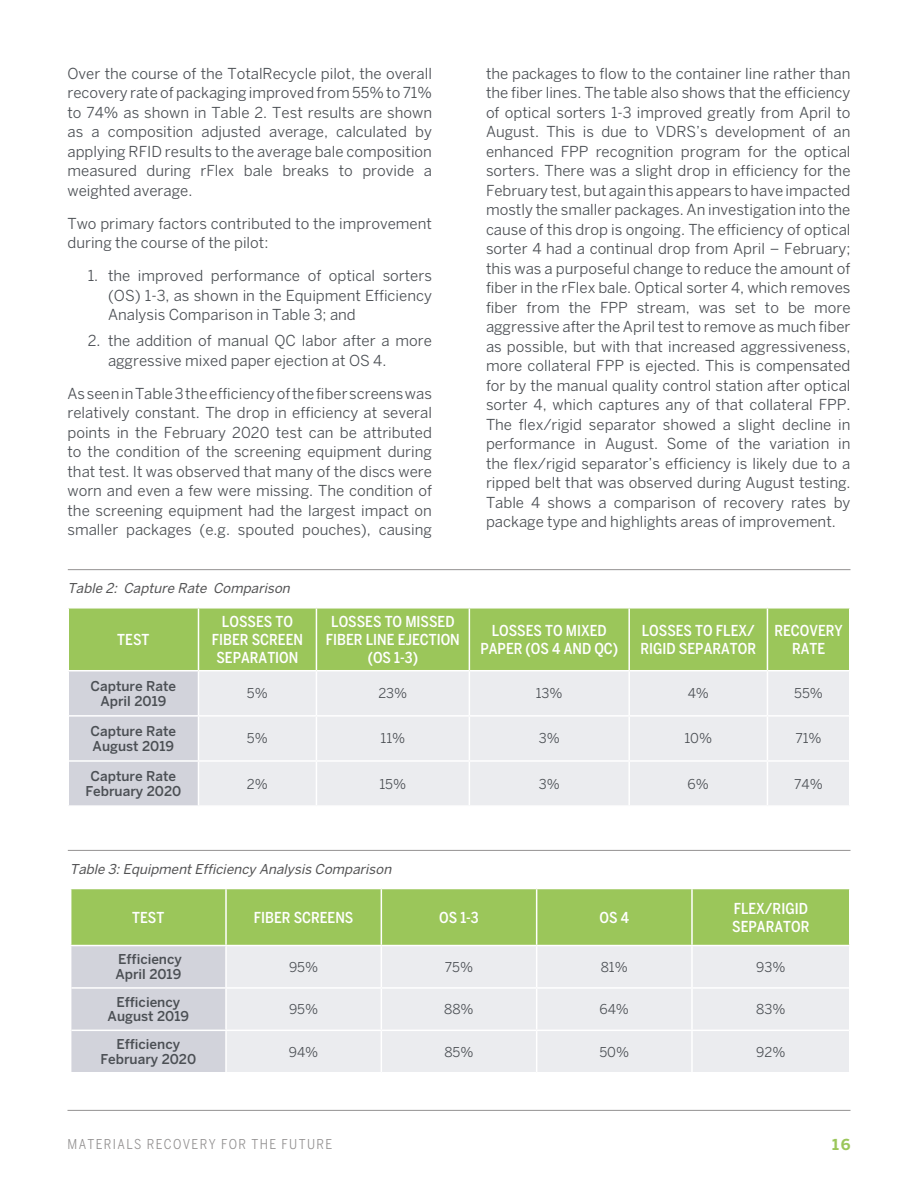
<style>
.page{position:relative;width:918px;height:1188px;background:#fff}
.page>*{position:absolute;margin:0;border:0;box-sizing:border-box;transform-origin:0 0}
.t1{font:15px/19.5px "Benton Sans";color:#4b4f54;text-align:justify}
.t2{font:500 condensed 15px/18px "Benton Sans";color:#fff;text-align:center}
.t3{font:700 15px "Benton Sans";color:#9bc65a}
.t4{font:500 13.5px/14.5px "Benton Sans";color:#4b4f54;text-align:center}
.t5{font:13.5px "Benton Sans";color:#4b4f54}
.t6{font:italic 13.5px "Benton Sans";color:#525253}
.t7{font:condensed 13.5px "Benton Sans";letter-spacing:.1em;color:#939191}
</style>
<div class="page">
<hr style="left:68px;top:1110px;width:782px;height:1px;background:#939191">
<div style="left:69px;top:609px;width:780px;height:61px;background:#9bc65a"></div>
<div style="left:69px;top:671px;width:129px;height:134px;background:#d2d3db"></div>
<div style="left:199px;top:671px;width:650px;height:134px;background:#ebecef"></div>
<hr style="left:198px;top:609px;width:1px;height:61px;background:#fff">
<hr style="left:316px;top:609px;width:1px;height:61px;background:#fff">
<hr style="left:469px;top:609px;width:1px;height:61px;background:#fff">
<hr style="left:628px;top:609px;width:2px;height:61px;background:#fff">
<hr style="left:767px;top:609px;width:1px;height:61px;background:#fff">
<hr style="left:198px;top:715px;width:118px;height:2px;background:#fff">
<hr style="left:316px;top:715px;width:153px;height:2px;background:#fff">
<hr style="left:469px;top:715px;width:160px;height:2px;background:#fff">
<hr style="left:629px;top:715px;width:138px;height:2px;background:#fff">
<hr style="left:767px;top:715px;width:82px;height:2px;background:#fff">
<hr style="left:198px;top:760px;width:118px;height:2px;background:#fff">
<hr style="left:316px;top:760px;width:153px;height:2px;background:#fff">
<hr style="left:469px;top:760px;width:160px;height:2px;background:#fff">
<hr style="left:629px;top:760px;width:138px;height:2px;background:#fff">
<hr style="left:767px;top:760px;width:82px;height:2px;background:#fff">
<hr style="left:316px;top:671px;width:1px;height:44px;background:#fff">
<hr style="left:469px;top:671px;width:1px;height:44px;background:#fff">
<hr style="left:628px;top:671px;width:2px;height:44px;background:#fff">
<hr style="left:767px;top:671px;width:1px;height:44px;background:#fff">
<hr style="left:316px;top:717px;width:1px;height:43px;background:#fff">
<hr style="left:469px;top:717px;width:1px;height:43px;background:#fff">
<hr style="left:628px;top:717px;width:2px;height:43px;background:#fff">
<hr style="left:767px;top:717px;width:1px;height:43px;background:#fff">
<hr style="left:316px;top:762px;width:1px;height:43px;background:#fff">
<hr style="left:469px;top:762px;width:1px;height:43px;background:#fff">
<hr style="left:628px;top:762px;width:2px;height:43px;background:#fff">
<hr style="left:767px;top:762px;width:1px;height:43px;background:#fff">
<hr style="left:69px;top:715px;width:129px;height:2px;background:#fff">
<hr style="left:69px;top:760px;width:129px;height:2px;background:#fff">
<div style="left:71px;top:889px;width:778px;height:56px;background:#9bc65a"></div>
<div style="left:71px;top:946px;width:154px;height:126px;background:#d2d3db"></div>
<div style="left:227px;top:946px;width:622px;height:126px;background:#ebecef"></div>
<hr style="left:225px;top:889px;width:2px;height:56px;background:#fff">
<hr style="left:381px;top:889px;width:1px;height:56px;background:#fff">
<hr style="left:536px;top:889px;width:1px;height:56px;background:#fff">
<hr style="left:691px;top:889px;width:2px;height:56px;background:#fff">
<hr style="left:226px;top:987px;width:155px;height:2px;background:#fff">
<hr style="left:381px;top:987px;width:156px;height:2px;background:#fff">
<hr style="left:537px;top:987px;width:155px;height:2px;background:#fff">
<hr style="left:692px;top:987px;width:157px;height:2px;background:#fff">
<hr style="left:226px;top:1030px;width:155px;height:1px;background:#fff">
<hr style="left:381px;top:1030px;width:156px;height:1px;background:#fff">
<hr style="left:537px;top:1030px;width:155px;height:1px;background:#fff">
<hr style="left:692px;top:1030px;width:157px;height:1px;background:#fff">
<hr style="left:381px;top:946px;width:1px;height:41px;background:#fff">
<hr style="left:536px;top:946px;width:1px;height:41px;background:#fff">
<hr style="left:691px;top:946px;width:2px;height:41px;background:#fff">
<hr style="left:381px;top:989px;width:1px;height:41px;background:#fff">
<hr style="left:536px;top:989px;width:1px;height:41px;background:#fff">
<hr style="left:691px;top:989px;width:2px;height:41px;background:#fff">
<hr style="left:381px;top:1031px;width:1px;height:41px;background:#fff">
<hr style="left:536px;top:1031px;width:1px;height:41px;background:#fff">
<hr style="left:691px;top:1031px;width:2px;height:41px;background:#fff">
<hr style="left:71px;top:987px;width:155px;height:2px;background:#fff">
<hr style="left:71px;top:1030px;width:155px;height:1px;background:#fff">
<hr style="left:68px;top:569px;width:783px;height:1px;background:#939191">
<hr style="left:68px;top:850px;width:783px;height:1px;background:#939191">
<p class="t1" style="left:68px;top:63px;width:366px">Over the course of the TotalRecycle pilot, the overall recovery rate of packaging improved from 55% to 71% to 74% as shown in Table 2. Test results are shown as a composition adjusted average, calculated by applying RFID results to the average bale composition measured during rFlex bale breaks to provide a weighted average.</p>
<p class="t1" style="left:68px;top:213px;width:366px">Two primary factors contributed to the improvement during the course of the pilot:</p>
<p class="t1" style="left:108px;top:266px;width:326px;text-indent:-20px">1. the improved performance of optical sorters (OS) 1-3, as shown in the Equipment Efficiency Analysis Comparison in Table 3; and</p>
<p class="t1" style="left:108px;top:331px;width:326px;text-indent:-20px">2. the addition of manual QC labor after a more aggressive mixed paper ejection at OS 4.</p>
<p class="t1" style="left:68px;top:383px;width:366px">As seen in Table 3 the efficiency of the fiber screens was relatively constant. The drop in efficiency at several points in the February 2020 test can be attributed to the condition of the screening equipment during that test. It was observed that many of the discs were worn and even a few were missing. The condition of the screening equipment had the largest impact on smaller packages (e.g. spouted pouches), causing</p>
<p class="t6" style="left:68px;top:580px;width:227px">Table 2: Capture Rate Comparison</p>
<p class="t1" style="left:486px;top:63px;width:366px">the packages to flow to the container line rather than the fiber lines. The table also shows that the efficiency of optical sorters 1-3 improved greatly from April to August. This is due to VDRS’s development of an enhanced FPP recognition program for the optical sorters. There was a slight drop in efficiency for the February test, but again this appears to have impacted mostly the smaller packages. An investigation into the cause of this drop is ongoing. The efficiency of optical sorter 4 had a continual drop from April – February; this was a purposeful change to reduce the amount of fiber in the rFlex bale. Optical sorter 4, which removes fiber from the FPP stream, was set to be more aggressive after the April test to remove as much fiber as possible, but with that increased aggressiveness, more collateral FPP is ejected. This is compensated for by the manual quality control station after optical sorter 4, which captures any of that collateral FPP.<br>The flex/rigid separator showed a slight decline in performance in August. Some of the variation in the flex/rigid separator’s efficiency is likely due to a ripped belt that was observed during August testing.<br>Table 4 shows a comparison of recovery rates by package type and highlights areas of improvement.</p>
<p class="t2" style="left:117px;top:630px;width:34px">TEST</p>
<p class="t2" style="left:212px;top:612px;width:93px">LOSSES TO<br>FIBER SCREEN<br>SEPARATION</p>
<p class="t2" style="left:326px;top:612px;width:136px">LOSSES TO MISSED<br>FIBER LINE EJECTION (OS 1-3)</p>
<p class="t2" style="left:480px;top:621px;width:139px">LOSSES TO MIXED<br>PAPER (OS 4 AND QC)</p>
<p class="t2" style="left:641px;top:621px;width:117px;text-align:left">LOSSES TO FLEX/<br>RIGID SEPARATOR</p>
<p class="t2" style="left:774px;top:621px;width:70px">RECOVERY<br>RATE</p>
<p class="t4" style="left:91px;top:679px;width:87px">Capture Rate<br>April 2019</p>
<p class="t5" style="left:247px;top:685px;width:22px">5%</p>
<p class="t5" style="left:378px;top:685px;width:30px">23%</p>
<p class="t5" style="left:536px;top:685px;width:28px">13%</p>
<p class="t5" style="left:688px;top:685px;width:23px">4%</p>
<p class="t5" style="left:794px;top:685px;width:30px">55%</p>
<p class="t4" style="left:91px;top:724px;width:87px;text-align:left">Capture Rate<br>August 2019</p>
<p class="t5" style="left:247px;top:731px;width:22px">5%</p>
<p class="t5" style="left:381px;top:731px;width:26px">11%</p>
<p class="t5" style="left:539px;top:731px;width:23px">3%</p>
<p class="t5" style="left:684px;top:731px;width:29px">10%</p>
<p class="t5" style="left:795px;top:731px;width:28px">71%</p>
<p class="t4" style="left:85px;top:769px;width:97px">Capture Rate<br>February 2020</p>
<p class="t5" style="left:247px;top:776px;width:23px">2%</p>
<p class="t5" style="left:380px;top:776px;width:28px">15%</p>
<p class="t5" style="left:539px;top:776px;width:23px">3%</p>
<p class="t5" style="left:688px;top:776px;width:23px">6%</p>
<p class="t5" style="left:794px;top:776px;width:30px">74%</p>
<p class="t6" style="left:70px;top:861px;width:326px">Table 3:EquipmentEfficiency Analysis Comparison</p>
<p class="t2" style="left:132px;top:908px;width:34px">TEST</p>
<p class="t2" style="left:254px;top:908px;width:101px">FIBER SCREENS</p>
<p class="t2" style="left:439px;top:908px;width:41px">OS 1-3</p>
<p class="t2" style="left:600px;top:908px;width:31px">OS 4</p>
<p class="t2" style="left:732px;top:899px;width:79px;text-align:left">FLEX/RIGID<br>SEPARATOR</p>
<p class="t4" style="left:115px;top:952px;width:68px;text-align:left">Efficiency<br>April 2019</p>
<p class="t5" style="left:289px;top:959px;width:31px">95%</p>
<p class="t5" style="left:445px;top:959px;width:30px">75%</p>
<p class="t5" style="left:601px;top:959px;width:29px">81%</p>
<p class="t5" style="left:756px;top:959px;width:31px">93%</p>
<p class="t4" style="left:108px;top:994px;width:83px">Efficiency<br>August 2019</p>
<p class="t5" style="left:289px;top:1001px;width:31px">95%</p>
<p class="t5" style="left:444px;top:1001px;width:31px">88%</p>
<p class="t5" style="left:600px;top:1001px;width:31px">64%</p>
<p class="t5" style="left:756px;top:1001px;width:31px">83%</p>
<p class="t4" style="left:100px;top:1037px;width:97px">Efficiency<br>February 2020</p>
<p class="t5" style="left:289px;top:1044px;width:31px">94%</p>
<p class="t5" style="left:444px;top:1044px;width:31px">85%</p>
<p class="t5" style="left:599px;top:1044px;width:31px">50%</p>
<p class="t5" style="left:756px;top:1044px;width:31px">92%</p>
<p class="t7" style="left:68px;top:1136px;width:266px">MATERIALS RECOVERY FOR THE FUTURE</p>
<p class="t3" style="left:832px;top:1135px;width:20px">16</p>
</div>
